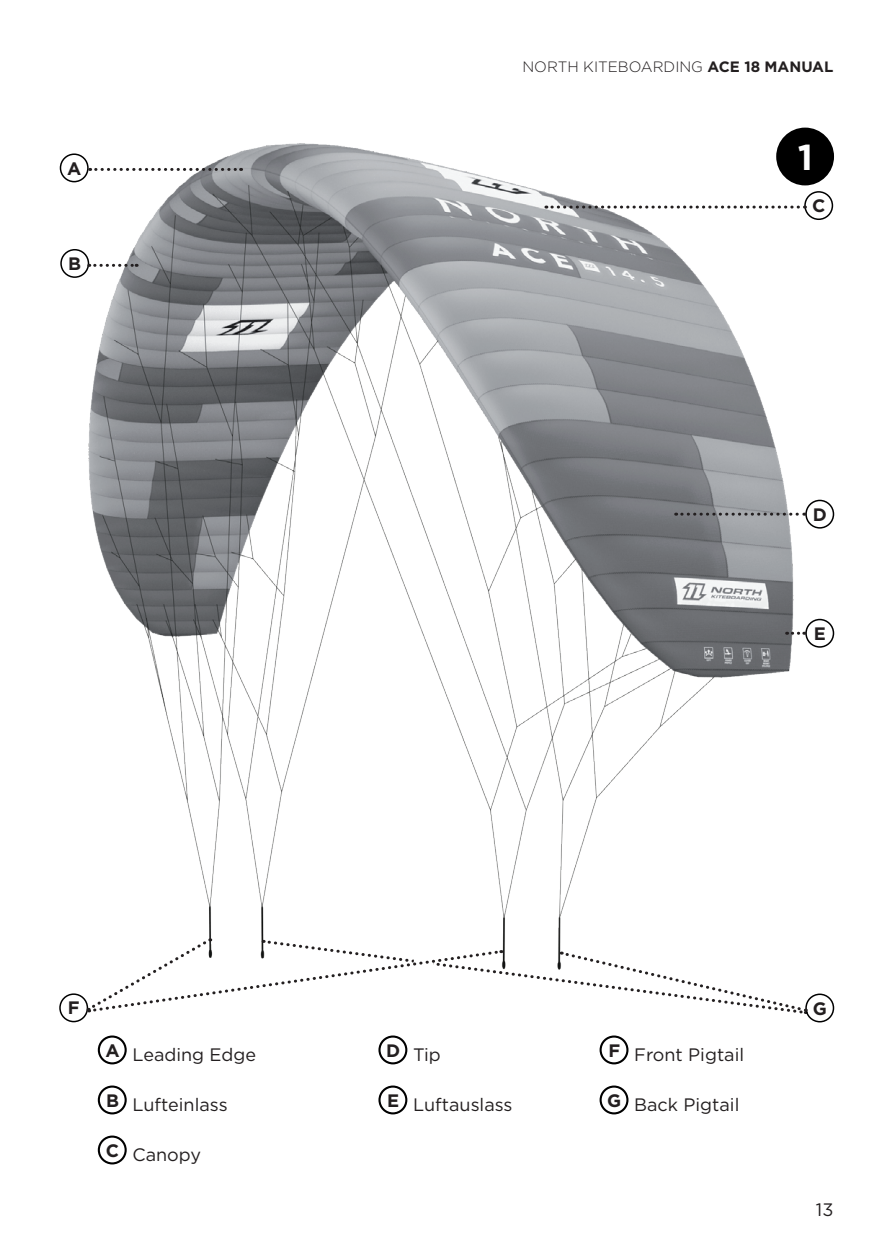
<style>
.page{position:relative;width:893px;height:1259px;background:#fff}
.page>*{position:absolute;margin:0;border:0;box-sizing:border-box;transform-origin:0 0}
.t1{font:700 36px "Gotham HTF";color:#fff}
.t2{font:18px "Gotham HTF";color:#231f20}
.t3{font:700 18px "Gotham HTF";color:#231f20}
.t4{font:300 15px "Gotham HTF";color:#231f20}
.s1{font-weight:700}
</style>
<div class="page">
<div style="left:98px;top:1035px;width:29px;height:29px;border:2px solid #000;border-radius:50%"></div>
<div style="left:378px;top:1035px;width:29px;height:29px;border:2px solid #000;border-radius:50%"></div>
<div style="left:600px;top:1035px;width:28px;height:29px;border:2px solid #000;border-radius:50%"></div>
<div style="left:98px;top:1085px;width:29px;height:29px;border:2px solid #000;border-radius:50%"></div>
<div style="left:378px;top:1085px;width:29px;height:29px;border:2px solid #000;border-radius:50%"></div>
<div style="left:600px;top:1085px;width:28px;height:29px;border:2px solid #000;border-radius:50%"></div>
<div style="left:98px;top:1135px;width:29px;height:29px;border:2px solid #000;border-radius:50%"></div>
<img style="left:60px;top:128px;width:774px;height:893px">
<div style="left:59px;top:993px;width:29px;height:29px;border:2px solid #000;border-radius:50%"></div>
<div style="left:805px;top:993px;width:29px;height:29px;border:2px solid #000;border-radius:50%"></div>
<div style="left:805px;top:619px;width:29px;height:29px;border:2px solid #000;border-radius:50%"></div>
<svg style="left:787px;top:632px;width:18px;height:3px"></svg>
<div style="left:60px;top:249px;width:29px;height:29px;border:2px solid #000;border-radius:50%"></div>
<svg style="left:89px;top:264px;width:48px;height:3px"></svg>
<div style="left:804px;top:191px;width:29px;height:29px;border:2px solid #000;border-radius:50%"></div>
<svg style="left:546px;top:206px;width:259px;height:3px"></svg>
<div style="left:60px;top:153px;width:29px;height:29px;border:2px solid #000;border-radius:50%"></div>
<svg style="left:90px;top:168px;width:152px;height:3px"></svg>
<div style="left:805px;top:500px;width:29px;height:28px;border:2px solid #000;border-radius:50%"></div>
<svg style="left:676px;top:512px;width:129px;height:3px"></svg>
<svg style="left:88px;top:937px;width:718px;height:78px"></svg>
<div style="left:776px;top:128px;width:58px;height:57px;background:#000;border-radius:50%"></div>
<p class="t3" style="left:67px;top:158px;width:16px">A</p>
<p class="t3" style="left:68px;top:253px;width:14px">B</p>
<p class="t4" style="left:522px;top:59px;width:313px">NORTH KITEBOARDING <span class="s1">ACE 18 MANUAL</span></p>
<h1 class="t1" style="left:798px;top:137px;width:17px">1</h1>
<p class="t3" style="left:812px;top:195px;width:15px">C</p>
<p class="t3" style="left:813px;top:504px;width:16px">D</p>
<p class="t3" style="left:814px;top:623px;width:14px">E</p>
<p class="t3" style="left:68px;top:997px;width:13px">F</p>
<p class="t3" style="left:813px;top:997px;width:16px">G</p>
<p class="t2" style="left:105px;top:1045px;width:152px"><sup>A</sup> Leading Edge</p>
<p class="t2" style="left:386px;top:1045px;width:56px"><sup>D</sup> Tip</p>
<p class="t2" style="left:608px;top:1045px;width:137px"><sup>F</sup> Front Pigtail</p>
<p class="t2" style="left:106px;top:1095px;width:123px"><sup>B</sup> Lufteinlass</p>
<p class="t2" style="left:387px;top:1095px;width:127px"><sup>E</sup> Luftauslass</p>
<p class="t2" style="left:607px;top:1095px;width:134px"><sup>G</sup> Back Pigtail</p>
<p class="t2" style="left:106px;top:1145px;width:97px"><sup>C</sup> Canopy</p>
<p class="t2" style="left:816px;top:1200px;width:19px">13</p>
</div>
